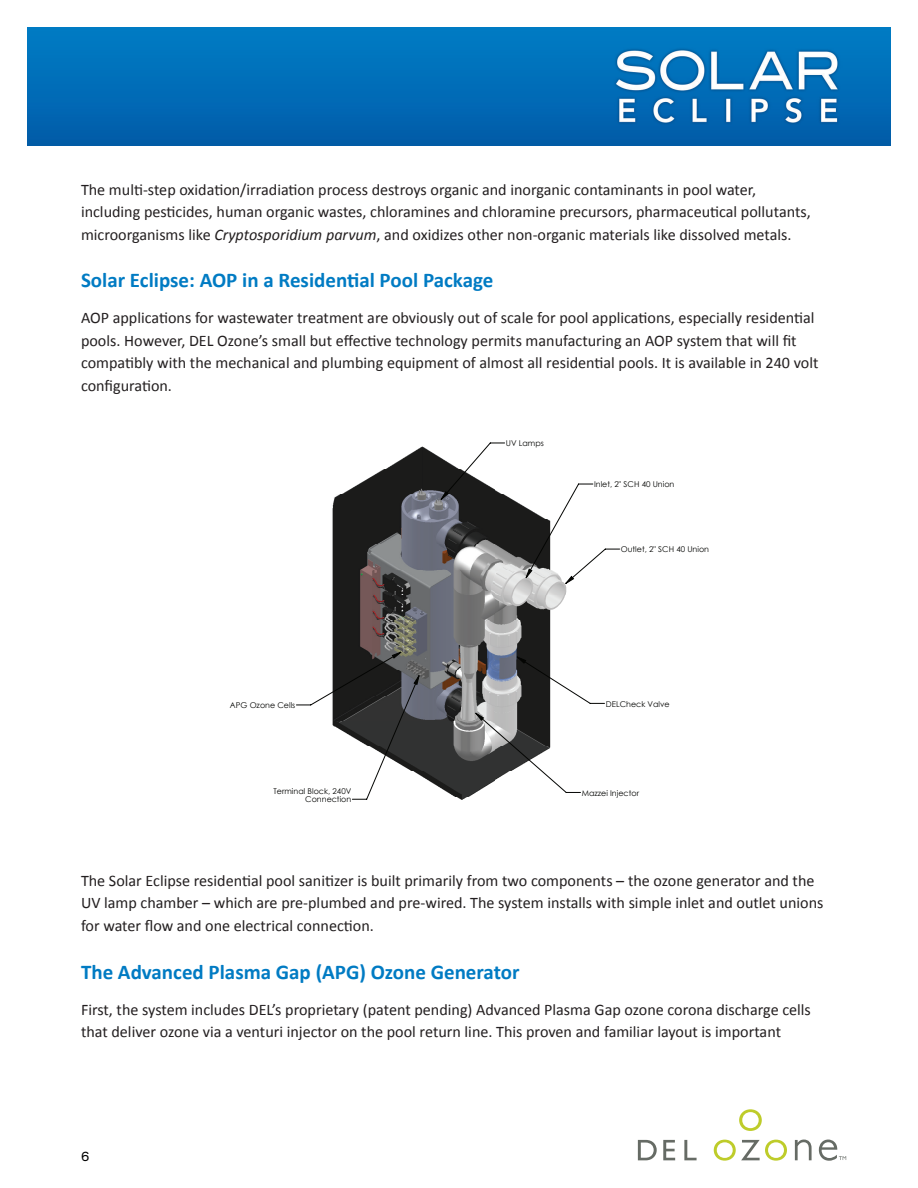
<style>
.page{position:relative;width:918px;height:1188px;background:#fff}
.page>*{position:absolute;margin:0;border:0;box-sizing:border-box;transform-origin:0 0}
.t1{font:700 21px "Calibri";color:#007bc3}
.t2{font:16.2px/22.5px "Calibri";color:#231f20}
.t3{font:500 12px "Galaxie Polaris";color:#000}
.t4{font:7.95px/7.9px "Century Gothic";color:#040503;text-align:right}
.s1{font-style:italic}
</style>
<div class="page">
<svg style="left:638px;top:1140px;width:19px;height:20px"></svg>
<svg style="left:663px;top:1140px;width:12px;height:20px"></svg>
<svg style="left:684px;top:1140px;width:13px;height:20px"></svg>
<svg style="left:714px;top:1140px;width:73px;height:21px"></svg>
<svg style="left:739px;top:1109px;width:23px;height:22px"></svg>
<svg style="left:795px;top:1140px;width:17px;height:20px"></svg>
<svg style="left:819px;top:1140px;width:27px;height:21px"></svg>
<img style="left:27px;top:27px;width:864px;height:119px">
<svg style="left:296px;top:442px;width:324px;height:358px"></svg>
<svg style="left:392px;top:491px;width:182px;height:230px"></svg>
<p class="t2" style="left:81px;top:178px;width:731px">The multi-step oxidation/irradiation process destroys organic and inorganic contaminants in pool water, including pesticides, human organic wastes, chloramines and chloramine precursors, pharmaceutical pollutants, microorganisms like <span class="s1">Cryptosporidium parvum</span>, and oxidizes other non-organic materials like dissolved metals.</p>
<p class="t1" style="left:81px;top:267px;width:414px">Solar Eclipse: AOP in a Residential Pool Package</p>
<p class="t2" style="left:81px;top:307px;width:739px">AOP applications for wastewater treatment are obviously out of scale for pool applications, especially residential pools. However, DEL Ozone’s small but effective technology permits manufacturing an AOP system that will fit compatibly with the mechanical and plumbing equipment of almost all residential pools. It is available in 240 volt configuration.</p>
<p class="t4" style="left:230px;top:701px;width:67px">APG Ozone Cells</p>
<p class="t4" style="left:274px;top:787px;width:79px">Terminal Block, 240V<br>Connection</p>
<p class="t4" style="left:506px;top:439px;width:40px">UV Lamps</p>
<p class="t4" style="left:594px;top:480px;width:82px">Inlet, 2" SCH 40 Union</p>
<p class="t4" style="left:621px;top:545px;width:90px">Outlet, 2" SCH 40 Union</p>
<p class="t4" style="left:606px;top:700px;width:65px">DELCheck Valve</p>
<p class="t4" style="left:582px;top:789px;width:59px">Mazzei Injector</p>
<p class="t2" style="left:81px;top:869px;width:744px">The Solar Eclipse residential pool sanitizer is built primarily from two components – the ozone generator and the<br>UV lamp chamber – which are pre-plumbed and pre-wired. The system installs with simple inlet and outlet unions for water flow and one electrical connection.</p>
<p class="t1" style="left:81px;top:958px;width:440px">The Advanced Plasma Gap (APG) Ozone Generator</p>
<p class="t2" style="left:81px;top:998px;width:731px">First, the system includes DEL’s proprietary (patent pending) Advanced Plasma Gap ozone corona discharge cells that deliver ozone via a venturi injector on the pool return line. This proven and familiar layout is important</p>
<p class="t3" style="left:81px;top:1148px;width:10px">6</p>
</div>
